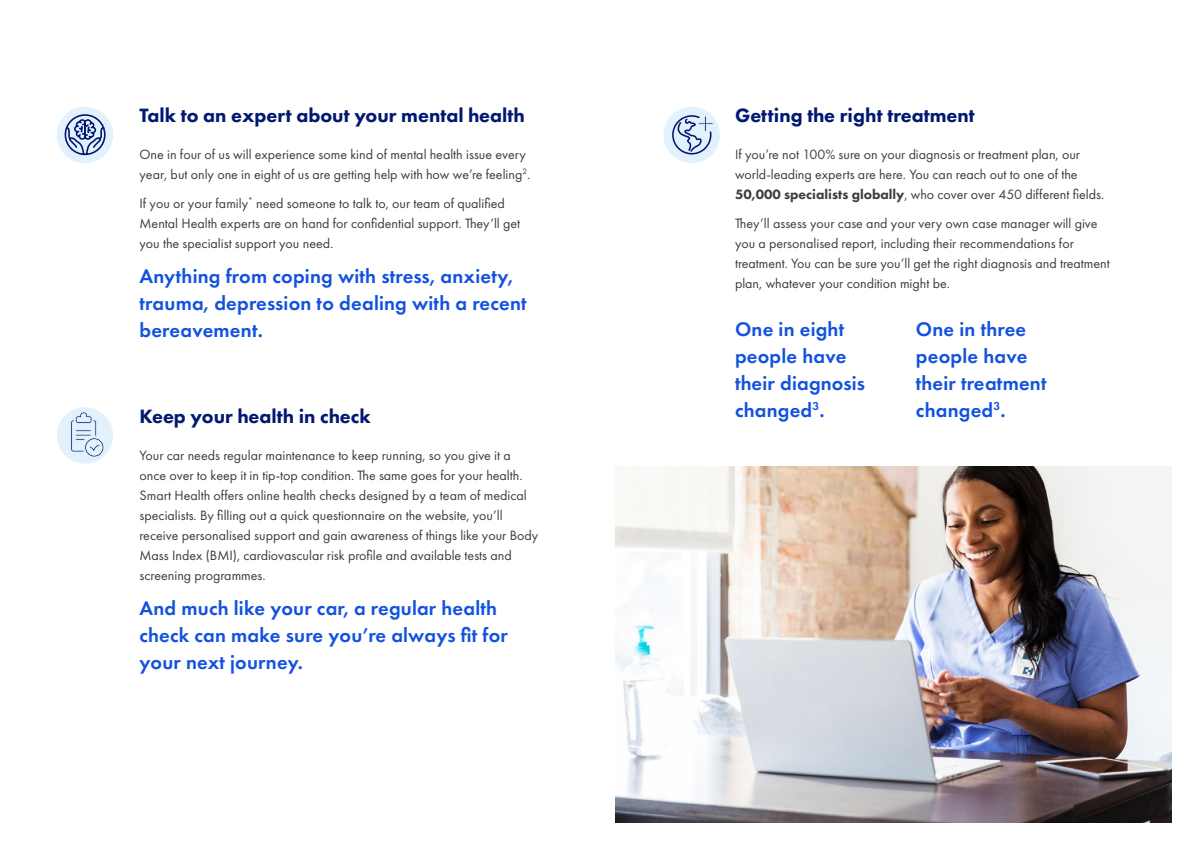
<style>
.page{position:relative;width:1191px;height:842px;background:#fff}
.page>*{position:absolute;margin:0;border:0;box-sizing:border-box;transform-origin:0 0}
.t1{font:600 20.5px/27px "Futura PT";letter-spacing:.01em;color:#1352de}
.t2{font:800 20px "Futura PT";color:#001871}
.t3{font:14px/20px "Futura PT";color:#3b3c43}
.s1{font-weight:800}
</style>
<div class="page">
<img style="left:615px;top:466px;width:556px;height:356px">
<div style="left:663px;top:107px;width:57px;height:56px;background:#e3f1fc;border-radius:50%"></div>
<svg style="left:671px;top:114px;width:42px;height:41px"></svg>
<div style="left:57px;top:107px;width:56px;height:56px;background:#e3f1fc;border-radius:50%"></div>
<svg style="left:64px;top:114px;width:42px;height:42px"></svg>
<div style="left:57px;top:407px;width:56px;height:57px;background:#e3f1fc;border-radius:50%"></div>
<svg style="left:70px;top:412px;width:34px;height:45px"></svg>
<h2 class="t2" style="left:139px;top:103px;width:387px">Talk to an expert about your mental health</h2>
<p class="t3" style="left:139px;top:144px;width:392px">One in four of us will experience some kind of mental health issue every year, but only one in eight of us are getting help with how we’re feeling<sup>2</sup>.</p>
<p class="t3" style="left:139px;top:193px;width:382px">If you or your family<sup>*</sup> need someone to talk to, our team of qualified<br>Mental Health experts are on hand for confidential support. They’ll get you the specialist support you need.</p>
<h1 class="t1" style="left:139px;top:262px;width:389px">Anything from coping with stress, anxiety, trauma, depression to dealing with a recent bereavement.</h1>
<h2 class="t2" style="left:139px;top:403px;width:233px">Keep your health in check</h2>
<p class="t3" style="left:139px;top:445px;width:400px">Your car needs regular maintenance to keep running, so you give it a once over to keep it in tip-top condition. The same goes for your health.<br>Smart Health offers online health checks designed by a team of medical specialists. By filling out a quick questionnaire on the website, you’ll receive personalised support and gain awareness of things like your Body Mass Index (BMI), cardiovascular risk profile and available tests and screening programmes.</p>
<h1 class="t1" style="left:139px;top:594px;width:370px">And much like your car, a regular health check can make sure you’re always fit for your next journey.</h1>
<h2 class="t2" style="left:735px;top:103px;width:241px">Getting the right treatment</h2>
<p class="t3" style="left:735px;top:144px;width:371px">If you’re not 100% sure on your diagnosis or treatment plan, our world-leading experts are here. You can reach out to one of the<br><span class="s1">50,000 specialists globally</span>, who cover over 450 different fields.</p>
<p class="t3" style="left:735px;top:213px;width:376px">They’ll assess your case and your very own case manager will give you a personalised report, including their recommendations for treatment. You can be sure you’ll get the right diagnosis and treatment plan, whatever your condition might be.</p>
<h1 class="t1" style="left:735px;top:315px;width:132px">One in eight people have their diagnosis changed<sup>3</sup>.</h1>
<h1 class="t1" style="left:916px;top:315px;width:132px">One in three people have their treatment changed<sup>3</sup>.</h1>
</div>
